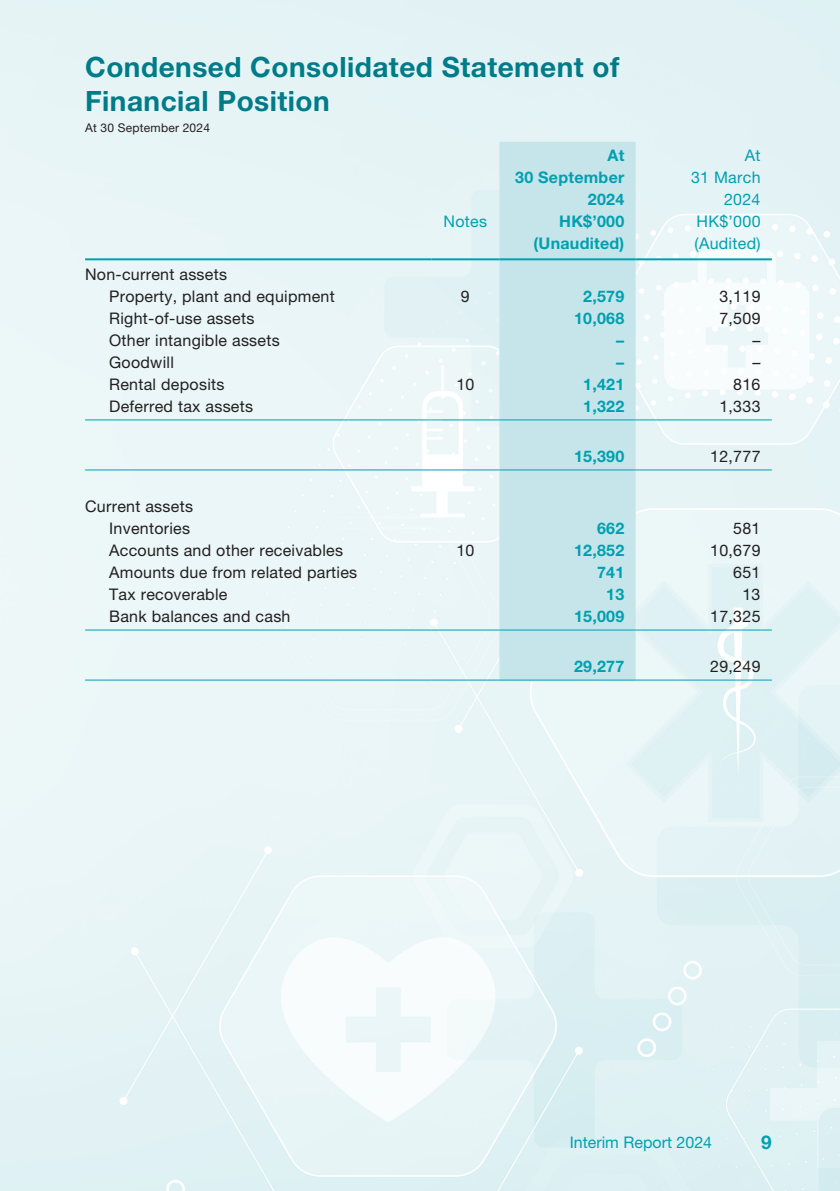
<style>
.page{position:relative;width:840px;height:1191px;background:#fff}
.page>*{position:absolute;margin:0;border:0;box-sizing:border-box;transform-origin:0 0}
.t1{font:700 28px "Helvetica Neue LT Std";letter-spacing:.015em;color:#007b88}
.t2{font:700 19px "Helvetica Neue LT Std";color:#00a0b0}
._50_Table_txt{font:16px "Helvetica Neue LT Std";letter-spacing:.015em;color:#231f20}
._50_Table_txt-2{font:700 16px "Helvetica Neue LT Std";letter-spacing:.015em;color:#00a0b0}
._50_Table_txt-3{font:16px "Helvetica Neue LT Std";letter-spacing:.015em;color:#00a0b0}
.t3{font:12px "Helvetica Neue LT Std";letter-spacing:.015em;color:#231f20}
</style>
<div class="page">
<img style="left:0;top:0;width:839px;height:1191px">
<div style="left:499px;top:142px;width:136px;height:537px;background:#c5e5ea"></div>
<hr style="left:85px;top:258px;width:346px;height:2px;background:#00a0b0">
<hr style="left:431px;top:258px;width:68px;height:2px;background:#00a0b0">
<hr style="left:499px;top:258px;width:136px;height:2px;background:#00a0b0">
<hr style="left:635px;top:258px;width:136px;height:2px;background:#00a0b0">
<hr style="left:85px;top:419px;width:346px;height:1px;background:#00a0b0">
<hr style="left:431px;top:419px;width:68px;height:1px;background:#00a0b0">
<hr style="left:499px;top:419px;width:136px;height:1px;background:#00a0b0">
<hr style="left:635px;top:419px;width:136px;height:1px;background:#00a0b0">
<hr style="left:85px;top:469px;width:346px;height:1px;background:#00a0b0">
<hr style="left:431px;top:469px;width:68px;height:1px;background:#00a0b0">
<hr style="left:499px;top:469px;width:136px;height:1px;background:#00a0b0">
<hr style="left:635px;top:469px;width:136px;height:1px;background:#00a0b0">
<hr style="left:85px;top:629px;width:346px;height:1px;background:#00a0b0">
<hr style="left:431px;top:629px;width:68px;height:1px;background:#00a0b0">
<hr style="left:499px;top:629px;width:136px;height:1px;background:#00a0b0">
<hr style="left:635px;top:629px;width:136px;height:1px;background:#00a0b0">
<hr style="left:85px;top:679px;width:346px;height:1px;background:#00a0b0">
<hr style="left:431px;top:679px;width:68px;height:1px;background:#00a0b0">
<hr style="left:499px;top:679px;width:136px;height:1px;background:#00a0b0">
<hr style="left:635px;top:679px;width:136px;height:1px;background:#00a0b0">
<p class="t1" style="left:85px;top:50px;width:535px">Condensed Consolidated Statement of</p>
<p class="t1" style="left:85px;top:84px;width:246px">Financial Position</p>
<p class="t3" style="left:85px;top:120px;width:126px">At 30 September 2024</p>
<p class="_50_Table_txt-2" style="left:607px;top:145px;width:18px">At</p>
<p class="_50_Table_txt-2" style="left:515px;top:167px;width:111px">30 September</p>
<p class="_50_Table_txt-2" style="left:587px;top:189px;width:38px">2024</p>
<p class="_50_Table_txt-3" style="left:744px;top:146px;width:17px">At</p>
<p class="_50_Table_txt-3" style="left:690px;top:168px;width:71px">31 March</p>
<p class="_50_Table_txt-3" style="left:723px;top:190px;width:38px">2024</p>
<p class="_50_Table_txt-3" style="left:443px;top:212px;width:45px">Notes</p>
<p class="_50_Table_txt-2" style="left:559px;top:211px;width:67px">HK$’000</p>
<p class="_50_Table_txt-3" style="left:696px;top:212px;width:65px">HK$’000</p>
<p class="_50_Table_txt-2" style="left:533px;top:233px;width:92px">(Unaudited)</p>
<p class="_50_Table_txt-3" style="left:694px;top:234px;width:67px">(Audited)</p>
<p class="_50_Table_txt" style="left:85px;top:264px;width:143px">Non-current assets</p>
<p class="_50_Table_txt" style="left:109px;top:286px;width:227px">Property, plant and equipment</p>
<p class="_50_Table_txt" style="left:460px;top:286px;width:10px">9</p>
<p class="_50_Table_txt-2" style="left:583px;top:286px;width:43px">2,579</p>
<p class="_50_Table_txt" style="left:719px;top:286px;width:43px">3,119</p>
<p class="_50_Table_txt" style="left:109px;top:308px;width:147px">Right-of-use assets</p>
<p class="_50_Table_txt-2" style="left:573px;top:308px;width:52px">10,068</p>
<p class="_50_Table_txt" style="left:719px;top:308px;width:43px">7,509</p>
<p class="_50_Table_txt" style="left:109px;top:330px;width:172px">Other intangible assets</p>
<p class="_50_Table_txt-2" style="left:616px;top:330px;width:9px">–</p>
<p class="_50_Table_txt" style="left:752px;top:330px;width:9px">–</p>
<p class="_50_Table_txt" style="left:109px;top:352px;width:66px">Goodwill</p>
<p class="_50_Table_txt-2" style="left:616px;top:352px;width:9px">–</p>
<p class="_50_Table_txt" style="left:752px;top:352px;width:9px">–</p>
<p class="_50_Table_txt" style="left:109px;top:374px;width:117px">Rental deposits</p>
<p class="_50_Table_txt" style="left:456px;top:374px;width:20px">10</p>
<p class="_50_Table_txt-2" style="left:583px;top:374px;width:43px">1,421</p>
<p class="_50_Table_txt" style="left:732px;top:374px;width:29px">816</p>
<p class="_50_Table_txt" style="left:109px;top:396px;width:145px">Deferred tax assets</p>
<p class="_50_Table_txt-2" style="left:583px;top:396px;width:43px">1,322</p>
<p class="_50_Table_txt" style="left:719px;top:396px;width:43px">1,333</p>
<p class="_50_Table_txt-2" style="left:573px;top:446px;width:52px">15,390</p>
<p class="_50_Table_txt" style="left:709px;top:446px;width:52px">12,777</p>
<p class="_50_Table_txt" style="left:85px;top:496px;width:109px">Current assets</p>
<p class="_50_Table_txt" style="left:109px;top:518px;width:82px">Inventories</p>
<p class="_50_Table_txt-2" style="left:596px;top:518px;width:29px">662</p>
<p class="_50_Table_txt" style="left:732px;top:518px;width:29px">581</p>
<p class="_50_Table_txt" style="left:109px;top:540px;width:235px">Accounts and other receivables</p>
<p class="_50_Table_txt" style="left:456px;top:540px;width:20px">10</p>
<p class="_50_Table_txt-2" style="left:573px;top:540px;width:52px">12,852</p>
<p class="_50_Table_txt" style="left:709px;top:540px;width:52px">10,679</p>
<p class="_50_Table_txt" style="left:109px;top:562px;width:249px">Amounts due from related parties</p>
<p class="_50_Table_txt-2" style="left:596px;top:562px;width:29px">741</p>
<p class="_50_Table_txt" style="left:732px;top:562px;width:29px">651</p>
<p class="_50_Table_txt" style="left:109px;top:584px;width:120px">Tax recoverable</p>
<p class="_50_Table_txt-2" style="left:606px;top:584px;width:20px">13</p>
<p class="_50_Table_txt" style="left:742px;top:584px;width:20px">13</p>
<p class="_50_Table_txt" style="left:109px;top:606px;width:183px">Bank balances and cash</p>
<p class="_50_Table_txt-2" style="left:573px;top:606px;width:52px">15,009</p>
<p class="_50_Table_txt" style="left:709px;top:606px;width:52px">17,325</p>
<p class="_50_Table_txt-2" style="left:573px;top:656px;width:52px">29,277</p>
<p class="_50_Table_txt" style="left:709px;top:656px;width:52px">29,249</p>
<p class="_50_Table_txt-3" style="left:569px;top:1132px;width:144px">Interim Report 2024</p>
<p class="t2" style="left:760px;top:1130px;width:12px">9</p>
</div>
